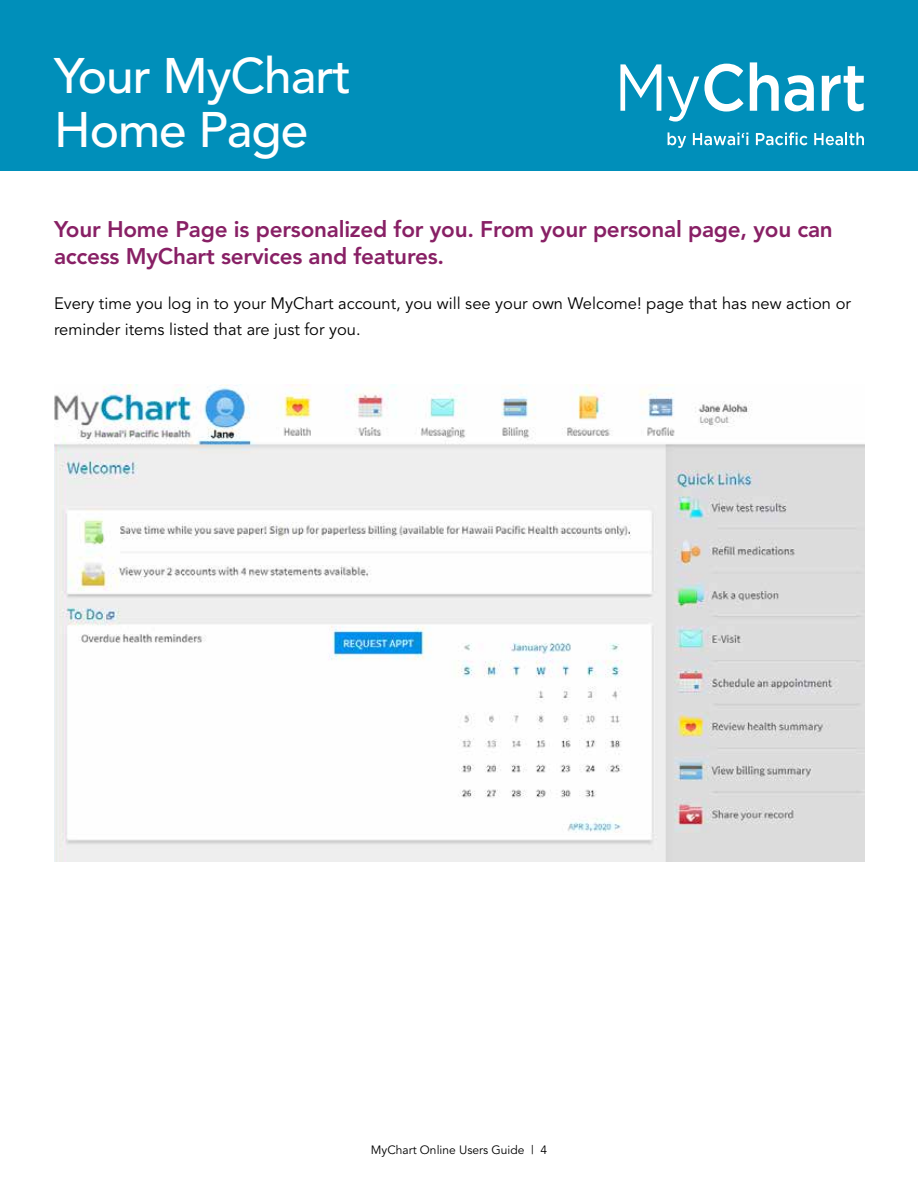
<style>
.page{position:relative;width:918px;height:1188px;background:#fff}
.page>*{position:absolute;margin:0;border:0;box-sizing:border-box;transform-origin:0 0}
.t1{font:500 49.5px/54px "Avenir";letter-spacing:-.02em;color:#fff}
.t2{font:800 22.5px/27px "Avenir";letter-spacing:-.01em;color:#882065}
.t3{font:16.5px/25.8px "Avenir";color:#000}
.t4{font:12px "Avenir";color:#000}
</style>
<div class="page">
<div style="left:0;top:0;width:918px;height:171px;background:#008fba"></div>
<svg style="left:668px;top:132px;width:18px;height:16px"></svg>
<svg style="left:693px;top:133px;width:55px;height:12px"></svg>
<svg style="left:756px;top:132px;width:51px;height:13px"></svg>
<svg style="left:814px;top:132px;width:50px;height:13px"></svg>
<svg style="left:620px;top:64px;width:41px;height:47px"></svg>
<svg style="left:667px;top:64px;width:77px;height:58px"></svg>
<svg style="left:750px;top:62px;width:29px;height:49px"></svg>
<svg style="left:785px;top:75px;width:29px;height:36px"></svg>
<svg style="left:822px;top:66px;width:42px;height:45px"></svg>
<img style="left:54px;top:384px;width:810px;height:477px">
<h1 class="t1" style="left:54px;top:51px;width:299px">Your MyChart<br>Home Page</h1>
<h2 class="t2" style="left:54px;top:216px;width:780px">Your Home Page is personalized for you. From your personal page, you can access MyChart services and features.</h2>
<p class="t3" style="left:54px;top:291px;width:798px">Every time you log in to your MyChart account, you will see your own Welcome! page that has new action or reminder items listed that are just for you.</p>
<p class="t4" style="left:371px;top:1143px;width:178px">MyChart Online Users Guide | 4</p>
</div>
